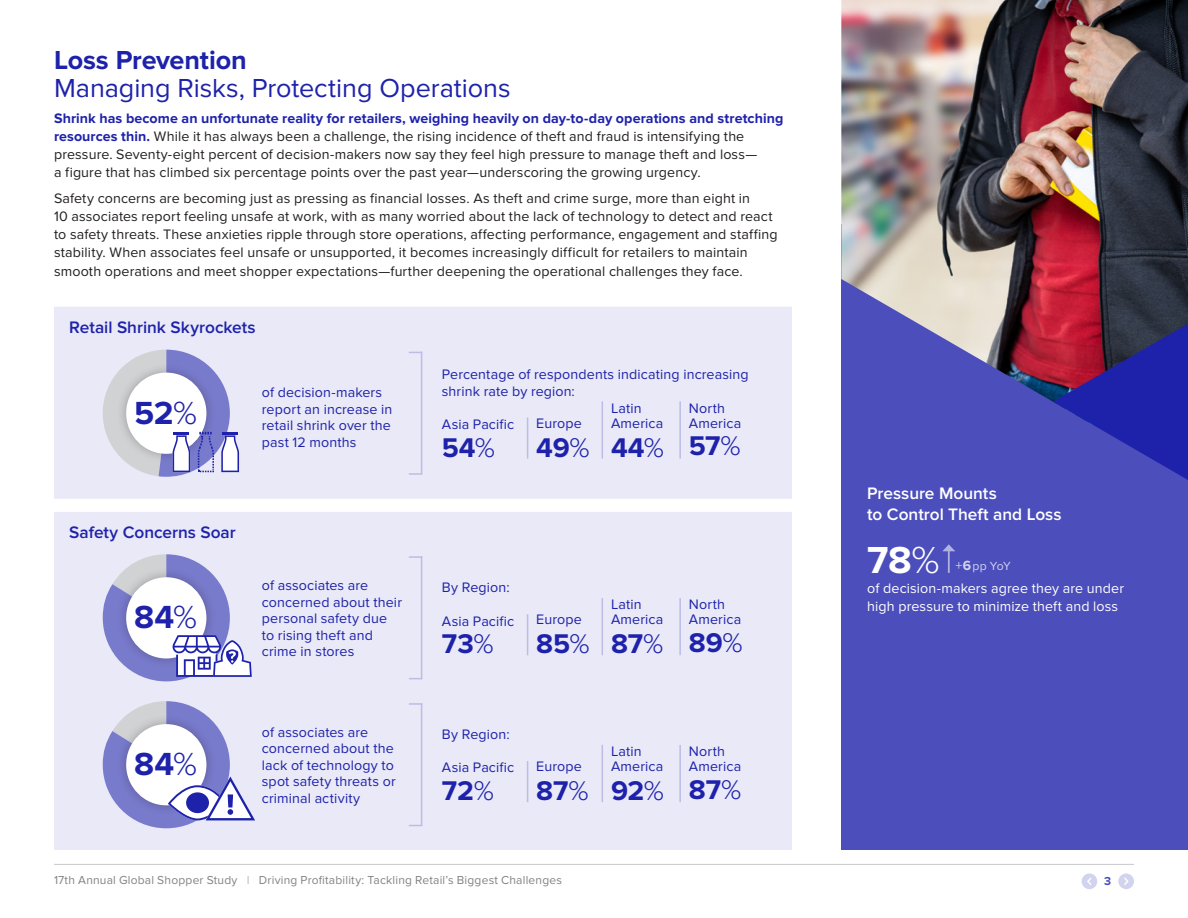
<style>
.page{position:relative;width:1188px;height:918px;background:#fff}
.page>*{position:absolute;margin:0;border:0;box-sizing:border-box;transform-origin:0 0}
.t1{font:700 39px "Proxima Nova";color:#fff}
.t2{font:700 33.15px "Proxima Nova";color:#1e22aa}
.t3{font:700 28.05px "Proxima Nova";letter-spacing:-.005em;color:#1e22aa}
.t4{font:27px "Proxima Nova";letter-spacing:-.005em;color:#1e22aa}
.t5{font:700 27px "Proxima Nova";letter-spacing:-.005em;color:#1e22aa}
.t6{font:600 17.25px "Proxima Nova";color:#1e22aa}
.t7{font:600 17.25px/21px "Proxima Nova";color:#fff}
.t8{font:14.25px/18.1px "Proxima Nova";letter-spacing:.01em;color:#231f20}
.t9{font:14.25px/16.5px "Proxima Nova";letter-spacing:.01em;color:#1e22aa}
.t10{font:14.25px/18px "Proxima Nova";letter-spacing:.01em;color:#fff}
.t11{font:12.15px "Proxima Nova";color:#d2d3ee}
.t12{font:12px "Proxima Nova";letter-spacing:.015em;color:#808285}
.t13{font:700 12px "Proxima Nova";color:#4b4ebb}
.s1{font-weight:700;color:#1e22aa}
.s2{font-weight:300}
.s3{font-size:13.8px}
.s4{font-weight:700;font-size:13.8px}
.s5{color:#bcbdc0}
</style>
<div class="page">
<div style="left:54px;top:512px;width:738px;height:338px;background:#e9e9f7"></div>
<hr style="left:54px;top:864px;width:1080px;height:1px;background:#c7c8ca">
<div style="left:1118px;top:874px;width:16px;height:15px;background:#d2d3ee;border-radius:50%"></div>
<svg style="left:1124px;top:877px;width:5px;height:9px"></svg>
<div style="left:1082px;top:874px;width:15px;height:15px;background:#d2d3ee;border-radius:50%"></div>
<svg style="left:1087px;top:877px;width:4px;height:8px"></svg>
<div style="left:841px;top:225px;width:347px;height:625px;background:#4b4ebb"></div>
<img style="left:841px;top:0;width:347px;height:402px">
<svg style="left:1053px;top:324px;width:135px;height:156px"></svg>
<div style="left:54px;top:307px;width:738px;height:192px;background:#e9e9f7"></div>
<hr style="left:421px;top:352px;width:1px;height:122px;background:#bbbde6">
<svg style="left:409px;top:352px;width:12px;height:1px"></svg>
<svg style="left:409px;top:473px;width:13px;height:2px"></svg>
<svg style="left:103px;top:350px;width:136px;height:127px"></svg>
<hr style="left:602px;top:401px;width:1px;height:58px;background:#bbbde6">
<hr style="left:679px;top:401px;width:2px;height:58px;background:#bbbde6">
<hr style="left:527px;top:418px;width:1px;height:41px;background:#bbbde6">
<svg style="left:103px;top:554px;width:149px;height:127px"></svg>
<svg style="left:103px;top:701px;width:152px;height:127px"></svg>
<hr style="left:421px;top:556px;width:1px;height:123px;background:#bbbde6">
<svg style="left:409px;top:556px;width:12px;height:2px"></svg>
<svg style="left:409px;top:678px;width:12px;height:1px"></svg>
<hr style="left:602px;top:598px;width:1px;height:57px;background:#bbbde6">
<hr style="left:679px;top:598px;width:2px;height:57px;background:#bbbde6">
<hr style="left:527px;top:614px;width:1px;height:41px;background:#bbbde6">
<hr style="left:421px;top:703px;width:1px;height:123px;background:#bbbde6">
<svg style="left:409px;top:703px;width:12px;height:2px"></svg>
<svg style="left:409px;top:825px;width:12px;height:1px"></svg>
<hr style="left:602px;top:745px;width:1px;height:57px;background:#bbbde6">
<hr style="left:679px;top:745px;width:2px;height:57px;background:#bbbde6">
<hr style="left:527px;top:761px;width:1px;height:41px;background:#bbbde6">
<hr style="left:948px;top:550px;width:2px;height:23px;background:#b0b2e1">
<svg style="left:943px;top:544px;width:12px;height:7px"></svg>
<h3 class="t5" style="left:54px;top:44px;width:194px">Loss Prevention</h3>
<h3 class="t4" style="left:54px;top:73px;width:458px">Managing Risks, Protecting Operations</h3>
<p class="t8" style="left:54px;top:110px;width:731px"><span class="s1">Shrink has become an unfortunate reality for retailers, weighing heavily on day-to-day operations and stretching resources thin.</span> While it has always been a challenge, the rising incidence of theft and fraud is intensifying the pressure. Seventy-eight percent of decision-makers now say they feel high pressure to manage theft and loss—<br>a figure that has climbed six percentage points over the past year—underscoring the growing urgency.</p>
<p class="t8" style="left:54px;top:190px;width:725px">Safety concerns are becoming just as pressing as financial losses. As theft and crime surge, more than eight in<br>10 associates report feeling unsafe at work, with as many worried about the lack of technology to detect and react to safety threats. These anxieties ripple through store operations, affecting performance, engagement and staffing stability. When associates feel unsafe or unsupported, it becomes increasingly difficult for retailers to maintain smooth operations and meet shopper expectations—further deepening the operational challenges they face.</p>
<p class="t6" style="left:69px;top:317px;width:188px">Retail Shrink Skyrockets</p>
<p class="t9" style="left:442px;top:367px;width:308px">Percentage of respondents indicating increasing shrink rate by region:</p>
<p class="t9" style="left:262px;top:385px;width:132px">of decision-makers report an increase in retail shrink over the past 12 months</p>
<h2 class="t2" style="left:134px;top:393px;width:64px">52<span class="s2">%</span></h2>
<p class="t9" style="left:689px;top:401px;width:54px;line-height:15px">North<br>America</p>
<h3 class="t3" style="left:689px;top:430px;width:53px">57<span class="s2">%</span></h3>
<p class="t9" style="left:611px;top:401px;width:54px;line-height:15px">Latin<br>America</p>
<h3 class="t3" style="left:611px;top:431px;width:54px">44<span class="s2">%</span></h3>
<p class="t9" style="left:536px;top:415px;width:47px">Europe</p>
<h3 class="t3" style="left:536px;top:431px;width:55px">49<span class="s2">%</span></h3>
<p class="t9" style="left:442px;top:416px;width:74px">Asia Pacific</p>
<h3 class="t3" style="left:442px;top:431px;width:55px">54<span class="s2">%</span></h3>
<p class="t6" style="left:69px;top:522px;width:168px">Safety Concerns Soar</p>
<h2 class="t2" style="left:134px;top:598px;width:64px">84<span class="s2">%</span></h2>
<p class="t9" style="left:262px;top:578px;width:142px">of associates are concerned about their personal safety due to rising theft and crime in stores</p>
<h2 class="t2" style="left:134px;top:745px;width:64px">84<span class="s2">%</span></h2>
<p class="t9" style="left:262px;top:724px;width:135px">of associates are concerned about the lack of technology to spot safety threats or criminal activity</p>
<p class="t9" style="left:442px;top:579px;width:69px">By Region:</p>
<p class="t9" style="left:442px;top:613px;width:74px">Asia Pacific</p>
<h3 class="t3" style="left:442px;top:628px;width:53px">73<span class="s2">%</span></h3>
<p class="t9" style="left:536px;top:612px;width:47px">Europe</p>
<h3 class="t3" style="left:536px;top:628px;width:55px">85<span class="s2">%</span></h3>
<p class="t9" style="left:611px;top:598px;width:54px;line-height:15px">Latin<br>America</p>
<h3 class="t3" style="left:611px;top:628px;width:54px">87<span class="s2">%</span></h3>
<p class="t9" style="left:689px;top:598px;width:54px;line-height:15px">North<br>America</p>
<h3 class="t3" style="left:689px;top:626px;width:55px">89<span class="s2">%</span></h3>
<p class="t9" style="left:442px;top:726px;width:69px">By Region:</p>
<p class="t9" style="left:442px;top:760px;width:74px">Asia Pacific</p>
<h3 class="t3" style="left:442px;top:775px;width:54px">72<span class="s2">%</span></h3>
<p class="t9" style="left:536px;top:759px;width:47px">Europe</p>
<h3 class="t3" style="left:536px;top:775px;width:54px">87<span class="s2">%</span></h3>
<p class="t9" style="left:611px;top:744px;width:54px;line-height:15px">Latin<br>America</p>
<h3 class="t3" style="left:611px;top:775px;width:55px">92<span class="s2">%</span></h3>
<p class="t9" style="left:689px;top:744px;width:54px;line-height:15px">North<br>America</p>
<h3 class="t3" style="left:689px;top:773px;width:54px">87<span class="s2">%</span></h3>
<p class="t7" style="left:867px;top:483px;width:196px">Pressure Mounts<br>to Control Theft and Loss</p>
<h1 class="t1" style="left:867px;top:537px;width:74px">78<span class="s2">%</span></h1>
<p class="t11" style="left:955px;top:559px;width:57px"><span class="s3">+</span><span class="s4">6</span>pp YoY</p>
<p class="t10" style="left:867px;top:580px;width:258px">of decision-makers agree they are under high pressure to minimize theft and loss</p>
<p class="t12" style="left:54px;top:873px;width:509px">17th Annual Global Shopper Study <span class="s5">I</span> Driving Profitability: Tackling Retail’s Biggest Challenges</p>
<p class="t13" style="left:1104px;top:874px;width:9px">3</p>
</div>
